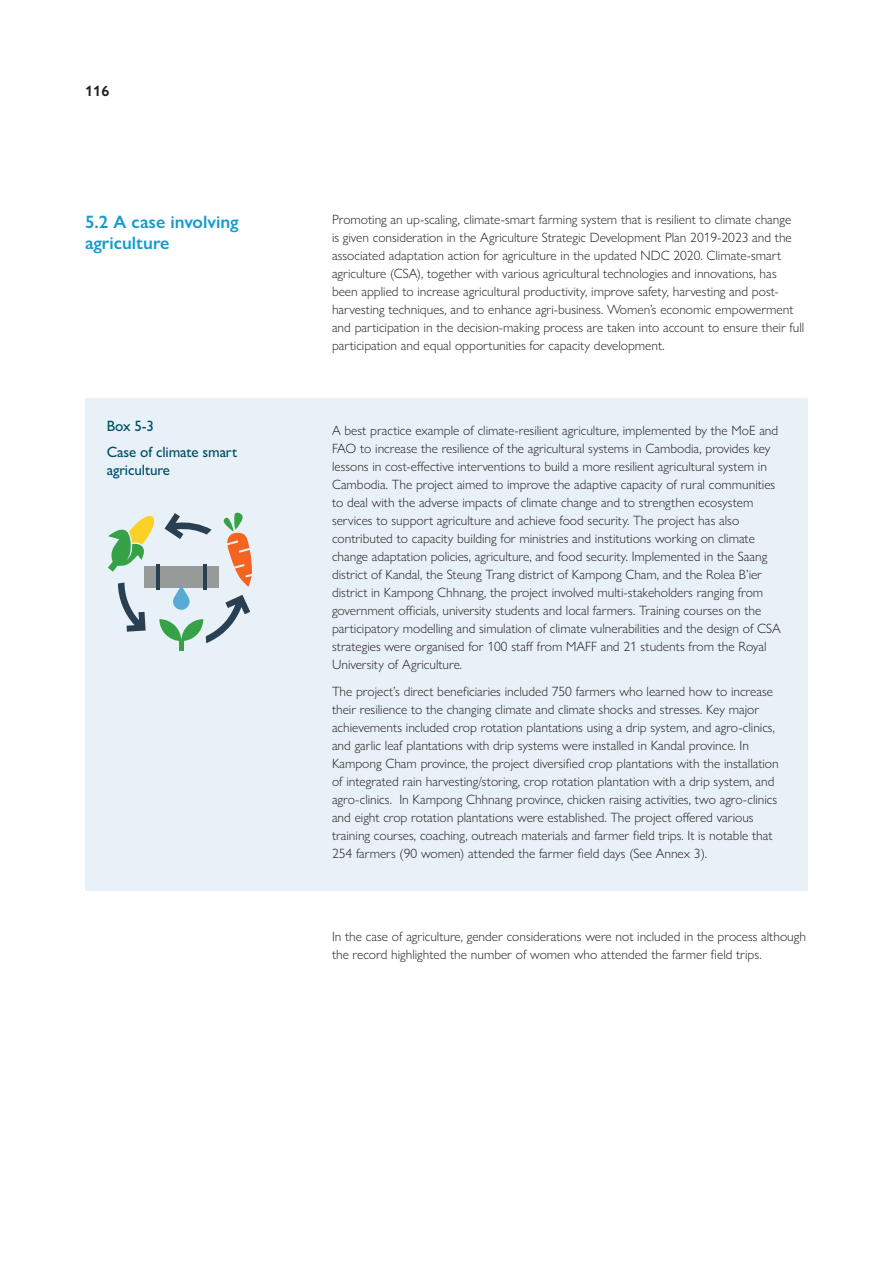
<style>
.page{position:relative;width:893px;height:1263px;background:#fff}
.page>*{position:absolute;margin:0;border:0;box-sizing:border-box;transform-origin:0 0}
.Paragraph_Style_1{font:600 18px/21px "Gill Sans Nova";color:#129bcc}
.Body_text{font:500 15px/18px "Gill Sans Nova";letter-spacing:-.01em;color:#004d67}
.t1{font:600 15px "Gill Sans Nova";color:#231f20}
.Body_text-2{font:300 13.5px/18px "Gill Sans Nova";color:#231f20}
</style>
<div class="page">
<div style="left:86px;top:398px;width:722px;height:493px;background:#e8f1f8"></div>
<div style="left:179px;top:639px;width:5px;height:12px;background:#36a147"></div>
<svg style="left:108px;top:512px;width:144px;height:131px"></svg>
<p class="t1" style="left:85px;top:82px;width:26px">116</p>
<p class="Paragraph_Style_1" style="left:85px;top:211px;width:155px">5.2 A case involving agriculture</p>
<p class="Body_text-2" style="left:332px;top:211px;width:474px">Promoting an up-scaling, climate-smart farming system that is resilient to climate change<br>is given consideration in the Agriculture Strategic Development Plan 2019-2023 and the associated adaptation action for agriculture in the updated NDC 2020. Climate-smart agriculture (CSA), together with various agricultural technologies and innovations, has been applied to increase agricultural productivity, improve safety, harvesting and post&shy;harvesting techniques, and to enhance agri-business. Women’s economic empowerment and participation in the decision-making process are taken into account to ensure their full participation and equal opportunities for capacity development.</p>
<p class="Body_text" style="left:107px;top:417px;width:49px">Box 5-3</p>
<p class="Body_text" style="left:107px;top:443px;width:132px">Case of climate smart agriculture</p>
<p class="Body_text-2" style="left:332px;top:421px;width:450px">A best practice example of climate-resilient agriculture, implemented by the MoE and FAO to increase the resilience of the agricultural systems in Cambodia, provides key lessons in cost-effective interventions to build a more resilient agricultural system in Cambodia. The project aimed to improve the adaptive capacity of rural communities to deal with the adverse impacts of climate change and to strengthen ecosystem services to support agriculture and achieve food security. The project has also contributed to capacity building for ministries and institutions working on climate change adaptation policies, agriculture, and food security. Implemented in the Saang district of Kandal, the Steung Trang district of Kampong Cham, and the Rolea B’ier district in Kampong Chhnang, the project involved multi-stakeholders ranging from government officials, university students and local farmers. Training courses on the participatory modelling and simulation of climate vulnerabilities and the design of CSA strategies were organised for 100 staff from MAFF and 21 students from the Royal University of Agriculture.</p>
<p class="Body_text-2" style="left:332px;top:682px;width:448px">The project’s direct beneficiaries included 750 farmers who learned how to increase their resilience to the changing climate and climate shocks and stresses. Key major achievements included crop rotation plantations using a drip system, and agro-clinics, and garlic leaf plantations with drip systems were installed in Kandal province. In Kampong Cham province, the project diversified crop plantations with the installation of integrated rain harvesting/storing, crop rotation plantation with a drip system, and agro-clinics. In Kampong Chhnang province, chicken raising activities, two agro-clinics and eight crop rotation plantations were established. The project offered various training courses, coaching, outreach materials and farmer field trips. It is notable that 254 farmers (90 women) attended the farmer field days (See Annex 3).</p>
<p class="Body_text-2" style="left:332px;top:928px;width:475px">In the case of agriculture, gender considerations were not included in the process although the record highlighted the number of women who attended the farmer field trips.</p>
</div>
